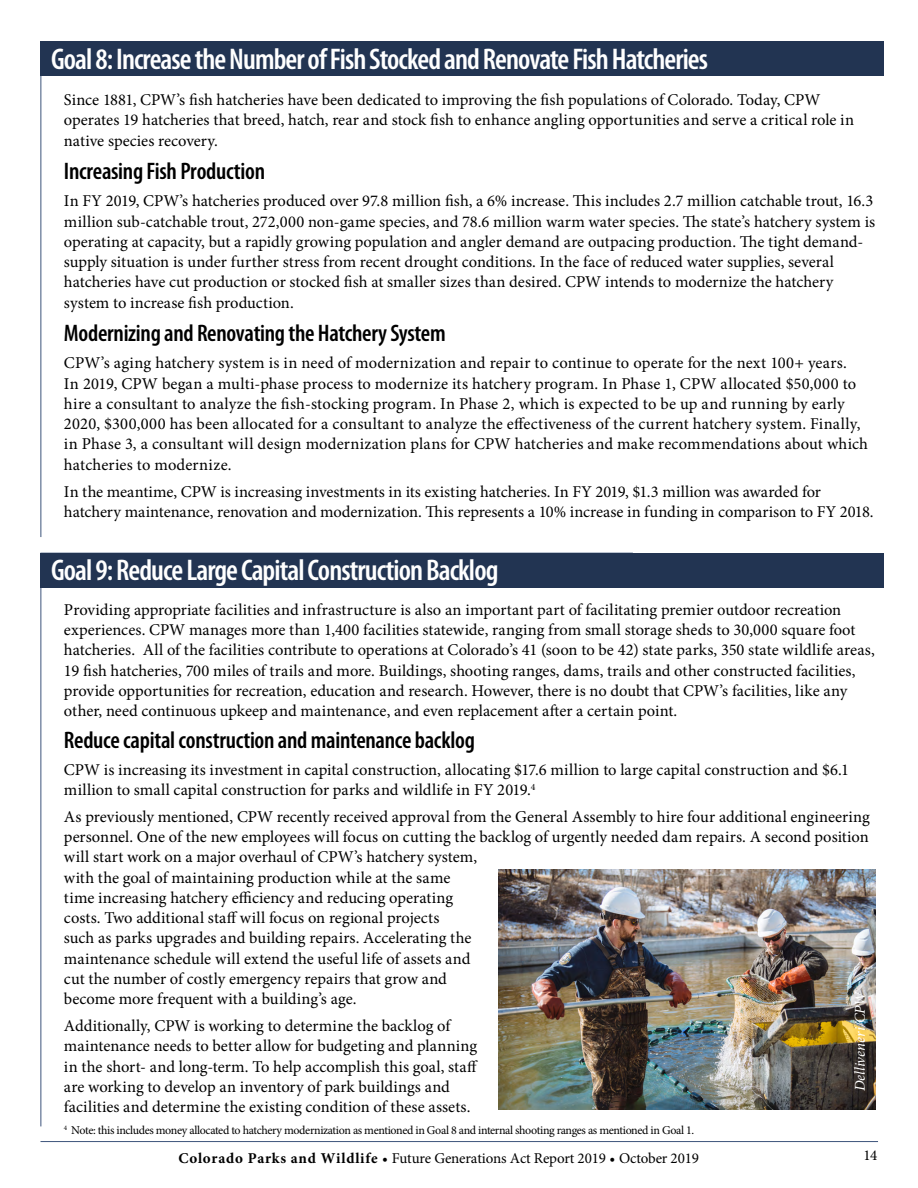
<style>
.page{position:relative;width:918px;height:1188px;background:#fff}
.page>*{position:absolute;margin:0;border:0;box-sizing:border-box;transform-origin:0 0}
.t1{font:600 condensed 30px "Myriad Pro";letter-spacing:-.03em;color:#fff}
.t2{font:600 condensed 24px "Myriad Pro";letter-spacing:-.01em;color:#000}
.t3{font:16.5px/20.2px "Minion Pro";color:#000}
.t4{font:15px "Minion Pro";letter-spacing:-.01em;color:#000}
.t5{font:italic 15px "Minion Pro";letter-spacing:-.005em;color:#fff}
.t6{font:12px "Minion Pro";letter-spacing:-.03em;color:#000}
.s1{font-weight:700}
</style>
<div class="page">
<hr style="left:40px;top:1141px;width:838px;height:1px;background:#3d547b">
<svg style="left:40px;top:552px;width:594px;height:575px"></svg>
<div style="left:40px;top:41px;width:844px;height:35px;background:#223452"></div>
<div style="left:40px;top:553px;width:844px;height:34px;background:#223452"></div>
<img style="left:498px;top:869px;width:378px;height:240px">
<h1 class="t1" style="left:51px;top:40px;width:659px">Goal 8: Increase the Number of Fish Stocked and Renovate Fish Hatcheries</h1>
<p class="t3" style="left:64px;top:90px;width:792px">Since 1881, CPW’s fish hatcheries have been dedicated to improving the fish populations of Colorado. Today, CPW operates 19 hatcheries that breed, hatch, rear and stock fish to enhance angling opportunities and serve a critical role in native species recovery.</p>
<h2 class="t2" style="left:64px;top:157px;width:203px">Increasing Fish Production</h2>
<p class="t3" style="left:64px;top:191px;width:813px">In FY 2019, CPW’s hatcheries produced over 97.8 million fish, a 6% increase. This includes 2.7 million catchable trout, 16.3 million sub-catchable trout, 272,000 non-game species, and 78.6 million warm water species. The state’s hatchery system is operating at capacity, but a rapidly growing population and angler demand are outpacing production. The tight demand&shy;supply situation is under further stress from recent drought conditions. In the face of reduced water supplies, several hatcheries have cut production or stocked fish at smaller sizes than desired. CPW intends to modernize the hatchery system to increase fish production.</p>
<h2 class="t2" style="left:64px;top:319px;width:383px">Modernizing and Renovating the Hatchery System</h2>
<p class="t3" style="left:64px;top:353px;width:806px">CPW’s aging hatchery system is in need of modernization and repair to continue to operate for the next 100+ years.<br>In 2019, CPW began a multi-phase process to modernize its hatchery program. In Phase 1, CPW allocated $50,000 to hire a consultant to analyze the fish-stocking program. In Phase 2, which is expected to be up and running by early 2020, $300,000 has been allocated for a consultant to analyze the effectiveness of the current hatchery system. Finally, in Phase 3, a consultant will design modernization plans for CPW hatcheries and make recommendations about which hatcheries to modernize.</p>
<p class="t3" style="left:64px;top:481px;width:811px">In the meantime, CPW is increasing investments in its existing hatcheries. In FY 2019, $1.3 million was awarded for hatchery maintenance, renovation and modernization. This represents a 10% increase in funding in comparison to FY 2018.</p>
<h1 class="t1" style="left:51px;top:552px;width:449px">Goal 9: Reduce Large Capital Construction Backlog</h1>
<p class="t3" style="left:64px;top:600px;width:812px">Providing appropriate facilities and infrastructure is also an important part of facilitating premier outdoor recreation experiences. CPW manages more than 1,400 facilities statewide, ranging from small storage sheds to 30,000 square foot hatcheries. All of the facilities contribute to operations at Colorado’s 41 (soon to be 42) state parks, 350 state wildlife areas, 19 fish hatcheries, 700 miles of trails and more. Buildings, shooting ranges, dams, trails and other constructed facilities, provide opportunities for recreation, education and research. However, there is no doubt that CPW’s facilities, like any other, need continuous upkeep and maintenance, and even replacement after a certain point.</p>
<h2 class="t2" style="left:64px;top:725px;width:412px">Reduce capital construction and maintenance backlog</h2>
<p class="t3" style="left:64px;top:759px;width:787px">CPW is increasing its investment in capital construction, allocating $17.6 million to large capital construction and $6.1 million to small capital construction for parks and wildlife in FY 2019.<sup>4</sup></p>
<p class="t3" style="left:64px;top:807px;width:807px">As previously mentioned, CPW recently received approval from the General Assembly to hire four additional engineering personnel. One of the new employees will focus on cutting the backlog of urgently needed dam repairs. A second position will start work on a major overhaul of CPW’s hatchery system,<br>with the goal of maintaining production while at the same<br>time increasing hatchery efficiency and reducing operating<br>costs. Two additional staff will focus on regional projects<br>such as parks upgrades and building repairs. Accelerating the<br>maintenance schedule will extend the useful life of assets and<br>cut the number of costly emergency repairs that grow and<br>become more frequent with a building’s age.</p>
<p class="t3" style="left:64px;top:1016px;width:415px">Additionally, CPW is working to determine the backlog of maintenance needs to better allow for budgeting and planning in the short- and long-term. To help accomplish this goal, staff are working to develop an inventory of park buildings and facilities and determine the existing condition of these assets.</p>
<p class="t5" style="left:850px;top:1091px;width:102px;rotate:-90deg">Delliveneri/CPW</p>
<p class="t6" style="left:64px;top:1122px;width:632px"><sup>4</sup> Note: this includes money allocated to hatchery modernization as mentioned in Goal 8 and internal shooting ranges as mentioned in Goal 1.</p>
<p class="t4" style="left:179px;top:1148px;width:522px"><span class="s1">Colorado Parks and Wildlife</span> • Future Generations Act Report 2019 • October 2019</p>
<p class="t4" style="left:864px;top:1145px;width:15px">14</p>
</div>
